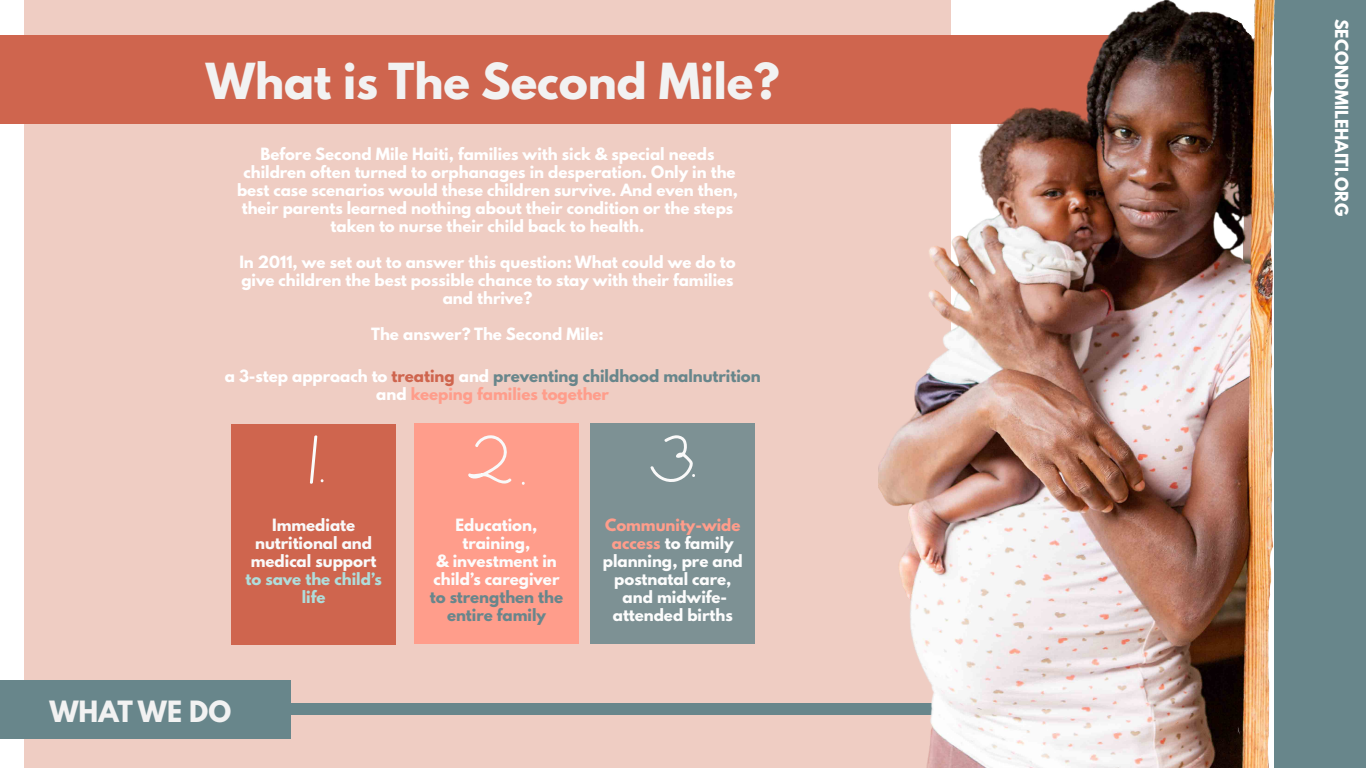
<style>
.page{position:relative;width:1366px;height:768px;background:#fff}
.page>*{position:absolute;margin:0;border:0;box-sizing:border-box;transform-origin:0 0}
.t1{font:700 44px "League Spartan";color:#f2f2f2}
.t2{font:700 26px "League Spartan";color:#f2f2f2}
.t3{font:700 16px "League Spartan";color:#fff}
.t4{font:700 15px/18px "League Spartan";color:#fff;text-align:center}
.t5{font:700 15px/18px "League Spartan";color:#fcfcfc;text-align:center}
.t6{font:700 15px/18px "League Spartan";color:#68868b;text-align:center}
.t7{font:700 15px/18px "League Spartan";color:#f9f9f9;text-align:center}
.t8{font:700 15px/18px "League Spartan";color:#afdddb;text-align:center}
.s1{color:#fff}
.s2{color:#cf654e}
.s3{color:#ff9d8b}
</style>
<div class="page">
<div style="left:24px;top:0;width:927px;height:768px;background:#efcdc3"></div>
<div style="left:0;top:35px;width:1143px;height:89px;background:#cf654e"></div>
<div style="left:0;top:703px;width:1227px;height:11px;background:#68868b"></div>
<div style="left:0;top:681px;width:291px;height:58px;background:#68868b"></div>
<div style="left:1274px;top:0;width:92px;height:768px;background:#68868b"></div>
<div style="left:231px;top:424px;width:165px;height:221px;background:#cf654e"></div>
<div style="left:414px;top:423px;width:165px;height:221px;background:#ff9d8b"></div>
<svg style="left:468px;top:435px;width:44px;height:49px"></svg>
<div style="left:590px;top:423px;width:165px;height:221px;background:#7d9194"></div>
<svg style="left:650px;top:435px;width:45px;height:47px"></svg>
<img style="left:878px;top:0;width:397px;height:768px">
<svg style="left:310px;top:435px;width:14px;height:49px"></svg>
<h1 class="t1" style="left:206px;top:47px;width:575px">What is The Second Mile?</h1>
<p class="t4" style="left:237px;top:145px;width:502px">Before Second Mile Haiti, families with sick &amp; special needs children often turned to orphanages in desperation. Only in the best case scenarios would these children survive. And even then, their parents learned nothing about their condition or the steps taken to nurse their child back to health.</p>
<p class="t4" style="left:239px;top:253px;width:498px">In 2011, we set out to answer this question: What could we do to give children the best possible chance to stay with their families and thrive?</p>
<p class="t4" style="left:371px;top:325px;width:234px">The answer? The Second Mile:</p>
<p class="t6" style="left:225px;top:366px;width:538px"><span class="s1">a 3-step approach to</span> <span class="s2">treating</span> <span class="s1">and</span> preventing childhood malnutrition <span class="s1">and</span> <span class="s3">keeping families together</span></p>
<p class="t7" style="left:251px;top:516px;width:127px">Immediate nutritional and medical support</p>
<p class="t8" style="left:245px;top:570px;width:138px">to save the child’s life</p>
<h2 class="t2" style="left:49px;top:691px;width:183px">WHAT WE DO</h2>
<p class="t5" style="left:433px;top:516px;width:128px">Education, training,<br>&amp; investment in child’s caregiver</p>
<p class="t6" style="left:430px;top:588px;width:135px">to strengthen the entire family</p>
<p class="t5" style="left:603px;top:516px;width:142px"><span class="s3">Community-wide access</span> to family planning, pre and postnatal care, and midwife&shy;attended births</p>
<p class="t3" style="left:1354px;top:19px;width:199px;rotate:90deg">SECONDMILEHAITI.ORG</p>
</div>
